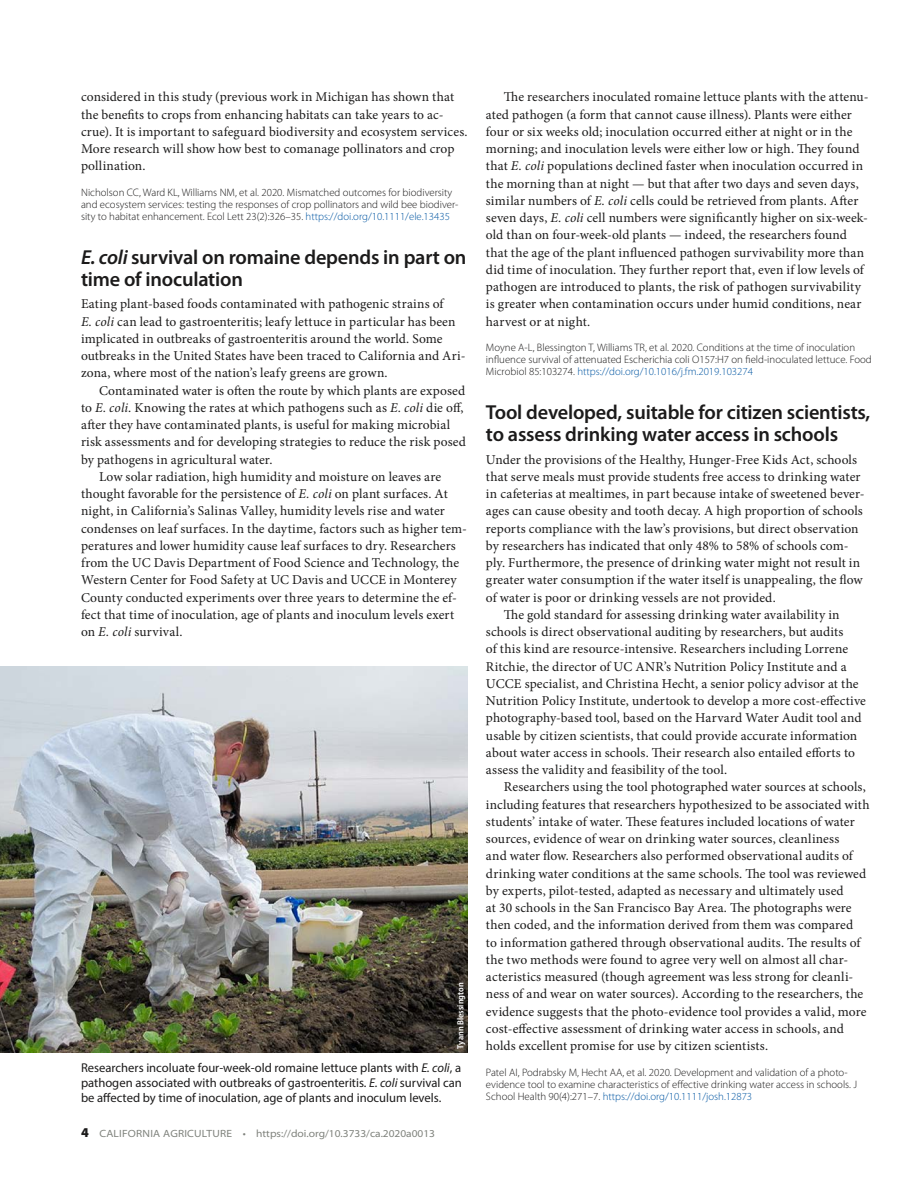
<style>
.page{position:relative;width:918px;height:1188px;background:#fff}
.page>*{position:absolute;margin:0;border:0;box-sizing:border-box;transform-origin:0 0}
.H2_news_highlights{font:600 20.25px/21.8px "Myriad Pro";letter-spacing:-.01em;color:#1c1b1b}
.P2{font:13.5px/17.2px "Minion Pro";letter-spacing:.01em;color:#1c1b1b}
.P1{font:13.5px/17.2px "Minion Pro";letter-spacing:.01em;color:#1c1b1b}
.CP_photo{font:12.75px/15px "Myriad Pro";color:#1c1b1b;text-align:justify}
.RF_News_highlights{font:300 10.8px/12px "Myriad Pro";color:#1c1b1b}
.t1{font:semi-expanded 10.5px "Myriad Pro";color:#7e817b}
.t2{font:600 semi-condensed 9px "Myriad Pro";color:#fff}
.s1{color:#0055a2}
.s2{font-style:italic}
.s3{font-weight:900;font-stretch:normal;font-size:13.5px;color:#1c1b1b}
</style>
<div class="page">
<img style="left:0;top:666px;width:468px;height:387px">
<div style="left:457px;top:983px;width:12px;height:69px;background:#1c1b1b;opacity:.35"></div>
<p class="P2" style="left:81px;top:88px;width:388px">considered in this study (previous work in Michigan has shown that the benefits to crops from enhancing habitats can take years to ac&shy;crue). It is important to safeguard biodiversity and ecosystem services.<br>More research will show how best to comanage pollinators and crop pollination.</p>
<p class="RF_News_highlights" style="left:81px;top:186px;width:379px">Nicholson CC, Ward KL, Williams NM, et al. 2020. Mismatched outcomes for biodiversity and ecosystem services: testing the responses of crop pollinators and wild bee biodiver&shy;sity to habitat enhancement. Ecol Lett 23(2):326–35. <span class="s1">https://doi.org/10.1111/ele.13435</span></p>
<p class="H2_news_highlights" style="left:81px;top:246px;width:387px"><span class="s2">E. coli</span> survival on romaine depends in part on time of inoculation</p>
<p class="P1" style="left:81px;top:295px;width:386px">Eating plant-based foods contaminated with pathogenic strains of<br><span class="s2">E. coli</span> can lead to gastroenteritis; leafy lettuce in particular has been implicated in outbreaks of gastroenteritis around the world. Some outbreaks in the United States have been traced to California and Ari&shy;zona, where most of the nation’s leafy greens are grown.</p>
<p class="P2" style="left:81px;top:382px;width:386px;text-indent:18px">Contaminated water is often the route by which plants are exposed to <span class="s2">E. coli</span>. Knowing the rates at which pathogens such as <span class="s2">E. coli</span> die off, after they have contaminated plants, is useful for making microbial risk assessments and for developing strategies to reduce the risk posed by pathogens in agricultural water.</p>
<p class="P2" style="left:81px;top:468px;width:387px;text-indent:18px">Low solar radiation, high humidity and moisture on leaves are thought favorable for the persistence of <span class="s2">E. coli</span> on plant surfaces. At night, in California’s Salinas Valley, humidity levels rise and water condenses on leaf surfaces. In the daytime, factors such as higher tem&shy;peratures and lower humidity cause leaf surfaces to dry. Researchers from the UC Davis Department of Food Science and Technology, the Western Center for Food Safety at UC Davis and UCCE in Monterey County conducted experiments over three years to determine the ef&shy;fect that time of inoculation, age of plants and inoculum levels exert on <span class="s2">E. coli</span> survival.</p>
<p class="t2" style="left:455px;top:1048px;width:67px;rotate:-90deg">Tyann Blessington</p>
<p class="CP_photo" style="left:81px;top:1060px;width:382px">Researchers incoluate four-week-old romaine lettuce plants with <span class="s2">E. coli</span>, a pathogen associated with outbreaks of gastroenteritis. <span class="s2">E. coli</span> survival can be affected by time of inoculation, age of plants and inoculum levels.</p>
<p class="t1" style="left:81px;top:1127px;width:356px"><span class="s3">4</span> CALIFORNIA AGRICULTURE • https://doi.org/10.3733/ca.2020a0013</p>
<p class="P2" style="left:486px;top:88px;width:384px;text-indent:18px">The researchers inoculated romaine lettuce plants with the attenu&shy;ated pathogen (a form that cannot cause illness). Plants were either four or six weeks old; inoculation occurred either at night or in the morning; and inoculation levels were either low or high. They found that <span class="s2">E. coli</span> populations declined faster when inoculation occurred in the morning than at night — but that after two days and seven days, similar numbers of <span class="s2">E. coli</span> cells could be retrieved from plants. After seven days, <span class="s2">E. coli</span> cell numbers were significantly higher on six-week&shy;old than on four-week-old plants — indeed, the researchers found that the age of the plant influenced pathogen survivability more than did time of inoculation. They further report that, even if low levels of pathogen are introduced to plants, the risk of pathogen survivability is greater when contamination occurs under humid conditions, near harvest or at night.</p>
<p class="RF_News_highlights" style="left:486px;top:341px;width:387px">Moyne A-L, Blessington T, Williams TR, et al. 2020. Conditions at the time of inoculation influence survival of attenuated Escherichia coli O157:H7 on field-inoculated lettuce. Food<br>Microbiol 85:103274. <span class="s1">https://doi.org/10.1016/j.fm.2019.103274</span></p>
<p class="H2_news_highlights" style="left:486px;top:401px;width:386px">Tool developed, suitable for citizen scientists, to assess drinking water access in schools</p>
<p class="P1" style="left:486px;top:451px;width:380px">Under the provisions of the Healthy, Hunger-Free Kids Act, schools that serve meals must provide students free access to drinking water in cafeterias at mealtimes, in part because intake of sweetened bever&shy;ages can cause obesity and tooth decay. A high proportion of schools reports compliance with the law’s provisions, but direct observation by researchers has indicated that only 48% to 58% of schools com&shy;ply. Furthermore, the presence of drinking water might not result in greater water consumption if the water itself is unappealing, the flow of water is poor or drinking vessels are not provided.</p>
<p class="P2" style="left:486px;top:606px;width:381px;text-indent:18px">The gold standard for assessing drinking water availability in schools is direct observational auditing by researchers, but audits<br>of this kind are resource-intensive. Researchers including Lorrene Ritchie, the director of UC ANR’s Nutrition Policy Institute and a UCCE specialist, and Christina Hecht, a senior policy advisor at the Nutrition Policy Institute, undertook to develop a more cost-effective photography-based tool, based on the Harvard Water Audit tool and usable by citizen scientists, that could provide accurate information about water access in schools. Their research also entailed efforts to assess the validity and feasibility of the tool.</p>
<p class="P2" style="left:486px;top:778px;width:385px;text-indent:18px">Researchers using the tool photographed water sources at schools, including features that researchers hypothesized to be associated with students’ intake of water. These features included locations of water sources, evidence of wear on drinking water sources, cleanliness<br>and water flow. Researchers also performed observational audits of drinking water conditions at the same schools. The tool was reviewed by experts, pilot-tested, adapted as necessary and ultimately used<br>at 30 schools in the San Francisco Bay Area. The photographs were then coded, and the information derived from them was compared<br>to information gathered through observational audits. The results of the two methods were found to agree very well on almost all char&shy;acteristics measured (though agreement was less strong for cleanli&shy;ness of and wear on water sources). According to the researchers, the evidence suggests that the photo-evidence tool provides a valid, more cost-effective assessment of drinking water access in schools, and holds excellent promise for use by citizen scientists.</p>
<p class="RF_News_highlights" style="left:486px;top:1066px;width:373px">Patel AI, Podrabsky M, Hecht AA, et al. 2020. Development and validation of a photo&shy;evidence tool to examine characteristics of effective drinking water access in schools. J<br>School Health 90(4):271–7. <span class="s1">https://doi.org/10.1111/josh.12873</span></p>
</div>
